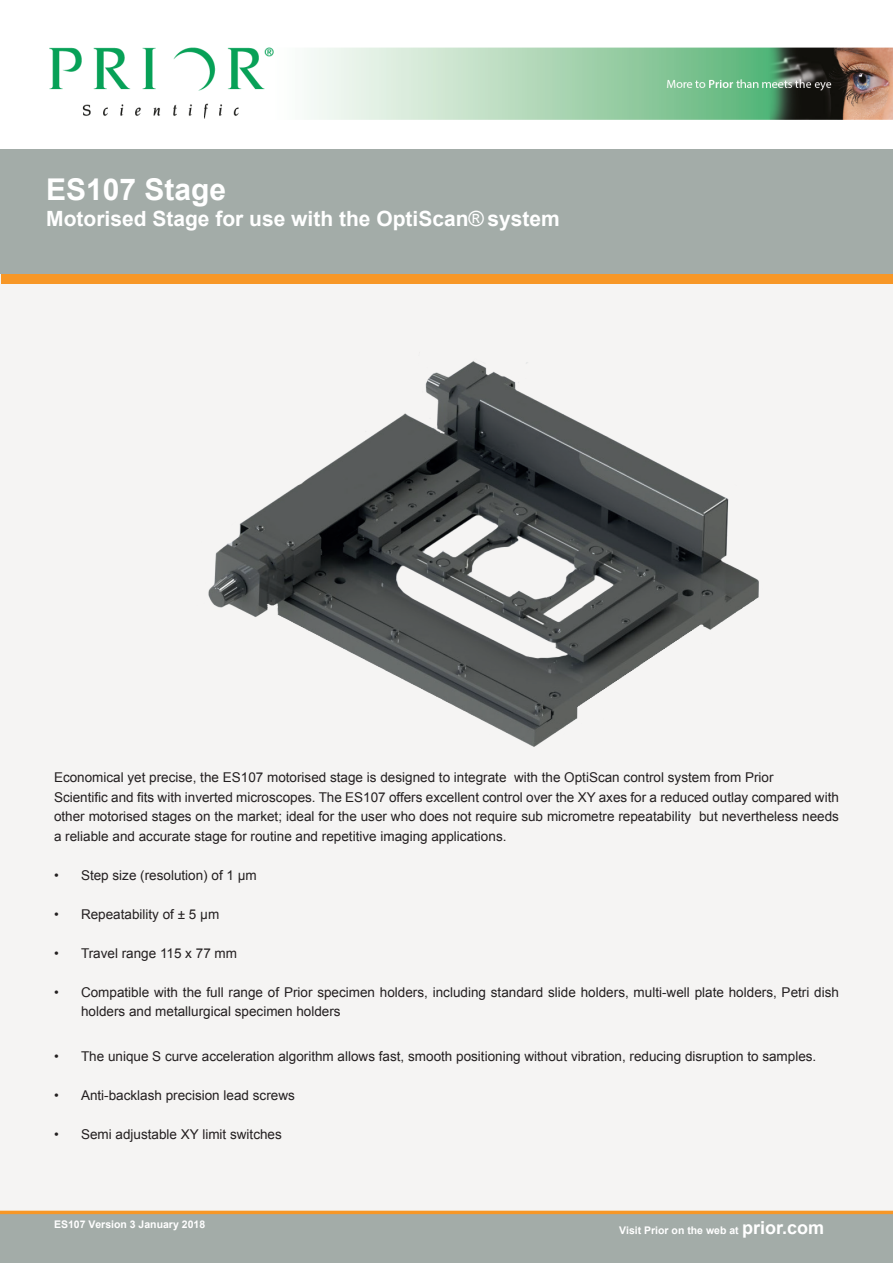
<style>
.page{position:relative;width:893px;height:1263px;background:#fff}
.page>*{position:absolute;margin:0;border:0;box-sizing:border-box;transform-origin:0 0}
.t1{font:700 30px "Arial";color:#fff}
.t2{font:700 21px "Arial";color:#fff}
.t3{font:13.5px/19.5px "Arial";color:#231f20}
.t4{font:700 10.5px "Arial";color:#fff}
.s1{font-weight:400}
.s2{font-size:18px}
</style>
<div class="page">
<div style="left:0;top:254px;width:893px;height:978px;background:#f5f4f3"></div>
<div style="left:0;top:1214px;width:893px;height:49px;background:#a3aca8"></div>
<hr style="left:0;top:1211px;width:893px;height:3px;background:#f79727">
<img style="left:124px;top:283px;width:658px;height:464px">
<img style="left:49px;top:47px;width:843px;height:73px">
<div style="left:1px;top:160px;width:892px;height:123px;background:#f79727"></div>
<div style="left:1px;top:149px;width:892px;height:125px;background:#a3aca8"></div>
<h1 class="t1" style="left:46px;top:170px;width:182px">ES107 Stage</h1>
<h2 class="t2" style="left:46px;top:204px;width:515px">Motorised Stage for use with the OptiScan<span class="s1">®</span> system</h2>
<p class="t3" style="left:54px;top:768px;width:786px">Economical yet precise, the ES107 motorised stage is designed to integrate with the OptiScan control system from Prior<br>Scientific and fits with inverted microscopes. The ES107 offers excellent control over the XY axes for a reduced outlay compared with other motorised stages on the market; ideal for the user who does not require sub micrometre repeatability but nevertheless needs a reliable and accurate stage for routine and repetitive imaging applications.</p>
<p class="t3" style="left:54px;top:865px;width:204px">• Step size (resolution) of 1 µm</p>
<p class="t3" style="left:54px;top:904px;width:167px">• Repeatability of ± 5 µm</p>
<p class="t3" style="left:54px;top:943px;width:185px">• Travel range 115 x 77 mm</p>
<p class="t3" style="left:81px;top:982px;width:759px;text-indent:-27px">• Compatible with the full range of Prior specimen holders, including standard slide holders, multi-well plate holders, Petri dish holders and metallurgical specimen holders</p>
<p class="t3" style="left:54px;top:1047px;width:764px">• The unique S curve acceleration algorithm allows fast, smooth positioning without vibration, reducing disruption to samples.</p>
<p class="t3" style="left:54px;top:1086px;width:242px">• Anti-backlash precision lead screws</p>
<p class="t3" style="left:54px;top:1125px;width:229px">• Semi adjustable XY limit switches</p>
<p class="t4" style="left:54px;top:1217px;width:153px">ES107 Version 3 January 2018</p>
<p class="t4" style="left:619px;top:1223px;width:206px">Visit Prior on the web at <span class="s2">prior.com</span></p>
</div>
